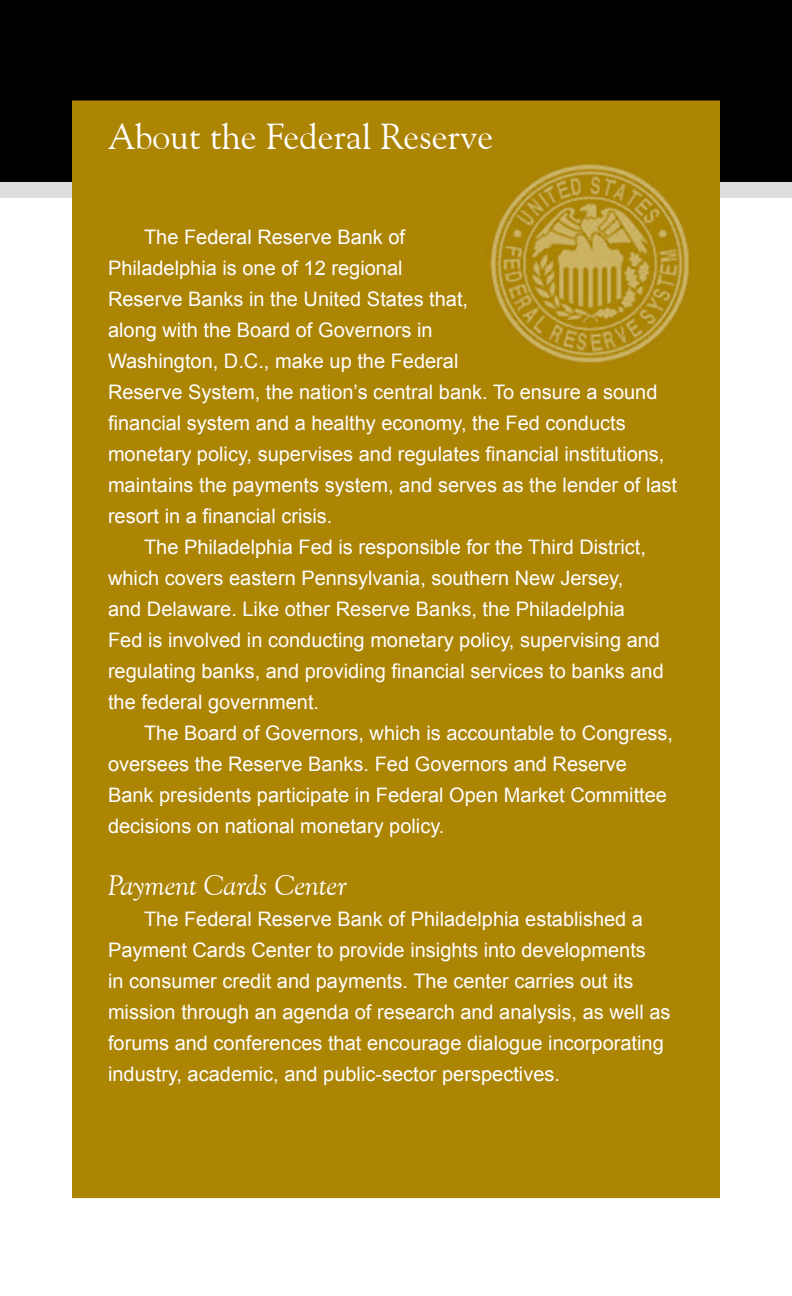
<style>
.page{position:relative;width:792px;height:1296px;background:#fff}
.page>*{position:absolute;margin:0;border:0;box-sizing:border-box;transform-origin:0 0}
.t1{font:36px "Goudy Old Style BT";color:#fff}
.t2{font:italic 28px "Goudy Old Style BT";color:#fff}
.t3{font:20px/31px "Arial";color:#fff}
</style>
<div class="page">
<div style="left:0;top:0;width:792px;height:182px;background:#000"></div>
<div style="left:72px;top:100px;width:648px;height:1098px;background:#ad8505"></div>
<img style="left:490px;top:164px;width:199px;height:198px">
<h1 class="t1" style="left:108px;top:115px;width:387px">About the Federal Reserve</h1>
<p class="t3" style="left:144px;top:222px;width:263px">The Federal Reserve Bank of</p>
<p class="t3" style="left:108px;top:253px;width:296px">Philadelphia is one of 12 regional</p>
<p class="t3" style="left:108px;top:284px;width:362px">Reserve Banks in the United States that,</p>
<p class="t3" style="left:108px;top:315px;width:326px">along with the Board of Governors in</p>
<p class="t3" style="left:108px;top:346px;width:352px">Washington, D.C., make up the Federal</p>
<p class="t3" style="left:108px;top:377px;width:551px">Reserve System, the nation’s central bank. To ensure a sound</p>
<p class="t3" style="left:108px;top:408px;width:519px">financial system and a healthy economy, the Fed conducts</p>
<p class="t3" style="left:108px;top:439px;width:558px">monetary policy, supervises and regulates financial institutions,</p>
<p class="t3" style="left:108px;top:470px;width:571px">maintains the payments system, and serves as the lender of last</p>
<p class="t3" style="left:108px;top:501px;width:226px">resort in a financial crisis.</p>
<p class="t3" style="left:144px;top:532px;width:504px">The Philadelphia Fed is responsible for the Third District,</p>
<p class="t3" style="left:108px;top:563px;width:517px">which covers eastern Pennsylvania, southern New Jersey,</p>
<p class="t3" style="left:108px;top:594px;width:518px">and Delaware. Like other Reserve Banks, the Philadelphia</p>
<p class="t3" style="left:108px;top:625px;width:554px">Fed is involved in conducting monetary policy, supervising and</p>
<p class="t3" style="left:108px;top:656px;width:557px">regulating banks, and providing financial services to banks and</p>
<p class="t3" style="left:108px;top:687px;width:213px">the federal government.</p>
<p class="t3" style="left:144px;top:718px;width:531px">The Board of Governors, which is accountable to Congress,</p>
<p class="t3" style="left:108px;top:749px;width:521px">oversees the Reserve Banks. Fed Governors and Reserve</p>
<p class="t3" style="left:108px;top:780px;width:561px">Bank presidents participate in Federal Open Market Committee</p>
<p class="t3" style="left:108px;top:811px;width:338px">decisions on national monetary policy.</p>
<h2 class="t2" style="left:108px;top:868px;width:241px">Payment Cards Center</h2>
<p class="t3" style="left:108px;top:904px;width:564px;text-indent:36px">The Federal Reserve Bank of Philadelphia established a Payment Cards Center to provide insights into developments<br>in consumer credit and payments. The center carries out its mission through an agenda of research and analysis, as well as forums and conferences that encourage dialogue incorporating industry, academic, and public-sector perspectives.</p>
</div>
